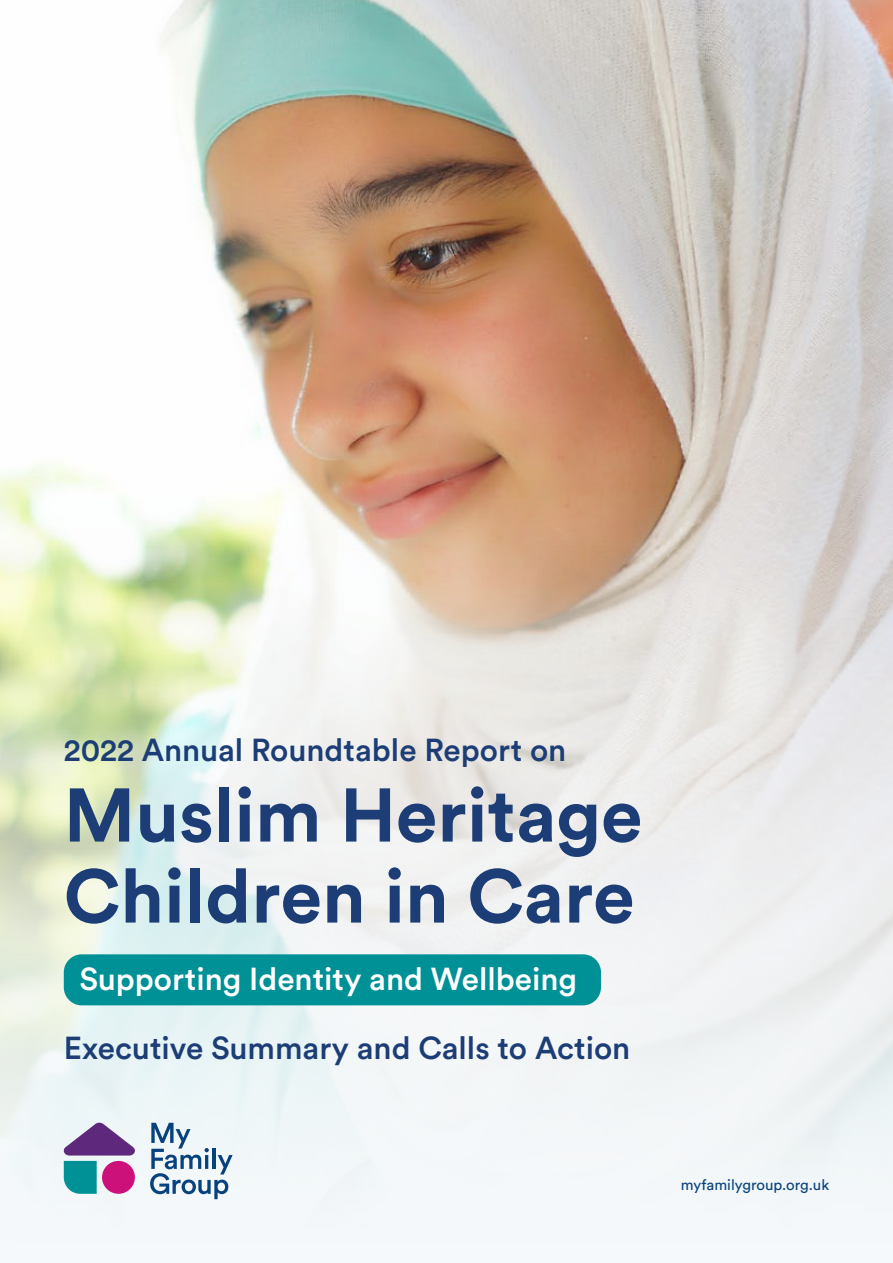
<style>
.page{position:relative;width:893px;height:1263px;background:#fff}
.page>*{position:absolute;margin:0;border:0;box-sizing:border-box;transform-origin:0 0}
.t1{font:700 75px/81px "Circular Std";color:#1c3d75}
.t2{font:500 31.5px "Circular Std";color:#1c3d75}
.t3{font:500 31.5px "Circular Std";color:#fff}
.t4{font:15px "Circular Std";color:#08427d}
</style>
<div class="page">
<img style="left:0;top:0;width:893px;height:1228px">
<svg style="left:150px;top:1123px;width:83px;height:76px"></svg>
<svg style="left:64px;top:1161px;width:33px;height:33px"></svg>
<div style="left:102px;top:1161px;width:33px;height:33px;background:#cc127a;border-radius:50%"></div>
<svg style="left:62px;top:1122px;width:75px;height:33px;background:#9a7fb0"></svg>
<div style="left:64px;top:954px;width:537px;height:51px;background:#009196;border-radius:18px"></div>
<p class="t2" style="left:64px;top:730px;width:504px">2022 Annual Roundtable Report on</p>
<h1 class="t1" style="left:64px;top:773px;width:580px">Muslim Heritage<br>Children in Care</h1>
<p class="t3" style="left:79px;top:959px;width:499px">Supporting Identity and Wellbeing</p>
<p class="t2" style="left:64px;top:1028px;width:568px">Executive Summary and Calls to Action</p>
<p class="t4" style="left:681px;top:1176px;width:150px">myfamilygroup.org.uk</p>
</div>
